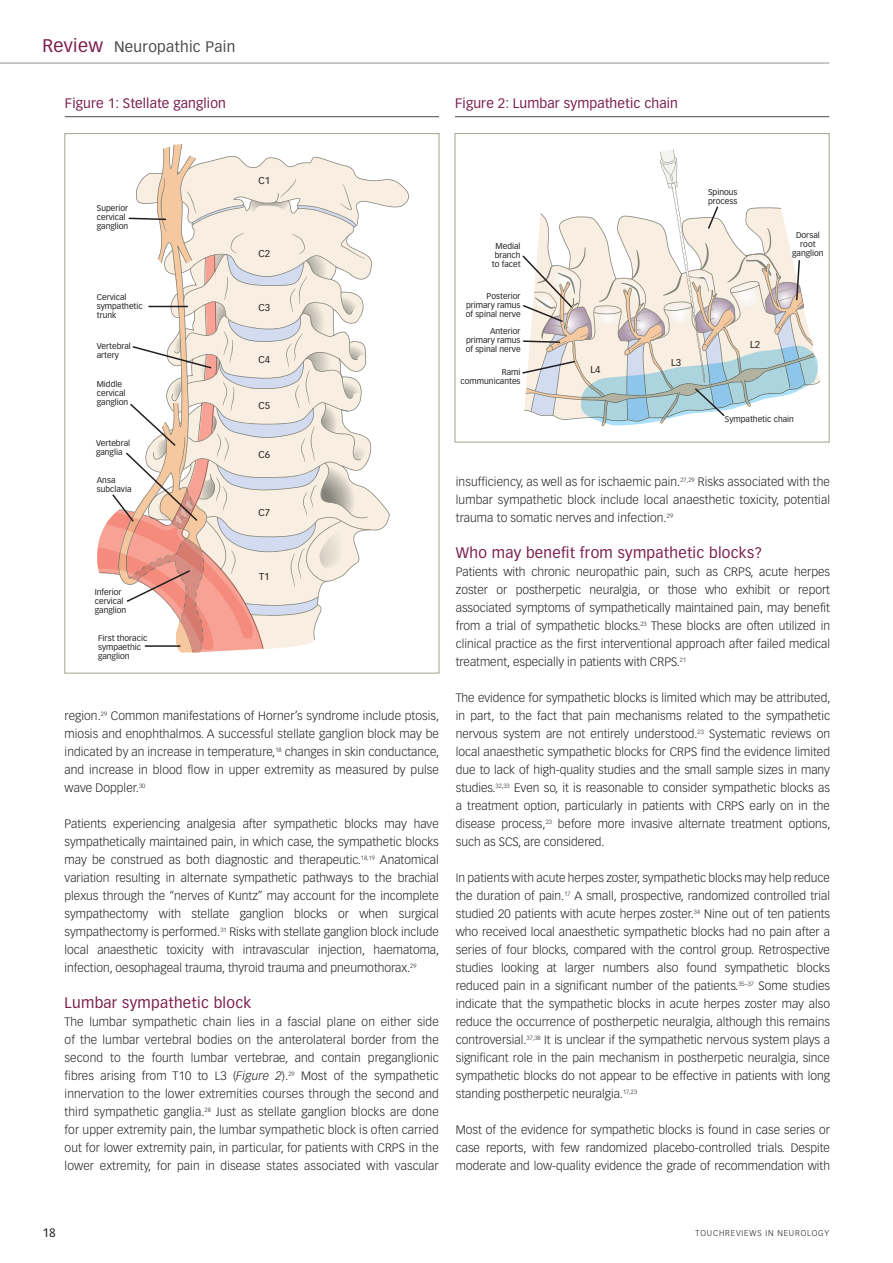
<style>
.page{position:relative;width:893px;height:1263px;background:#fff}
.page>*{position:absolute;margin:0;border:0;box-sizing:border-box;transform-origin:0 0}
.t1{font:15px "Vectora LT Std";letter-spacing:.02em;color:#7b1f4f}
.t2{font:15px "Vectora LT Std";letter-spacing:.02em;color:#4b4c4d}
.t3{font:13.5px "Vectora LT Std";letter-spacing:.01em;color:#7b1f4f}
.t4{font:300 12px/18px "Vectora LT Std";color:#231f20;text-align:justify}
.t5{font:12px "Vectora LT Std";color:#231f20}
.t6{font:9.75px "Vectora LT Std";color:#231f20}
.t7{font:8.25px/9px "Vectora LT Std";color:#231f20}
.t8{font:300 8.25px "Vectora LT Std";letter-spacing:.1em;color:#231f20}
.s1{font-size:18px;color:#7b1f4f}
.s2{font-style:italic}
</style>
<div class="page">
<hr style="left:0;top:63px;width:829px;height:1px;background:#231f20">
<hr style="left:65px;top:116px;width:374px;height:1px;background:#4b4c4d">
<hr style="left:455px;top:116px;width:374px;height:1px;background:#4b4c4d">
<svg style="left:372px;top:179px;width:37px;height:352px"></svg>
<svg style="left:97px;top:144px;width:275px;height:509px"></svg>
<hr style="left:145px;top:645px;width:36px;height:2px;background:#231f20">
<svg style="left:522px;top:149px;width:298px;height:277px"></svg>
<div style="left:455px;top:133px;width:374px;height:309px;border:1px solid #a3a392"></div>
<p class="t2" style="left:43px;top:38px;width:194px"><span class="s1">Review</span> Neuropathic Pain</p>
<p class="t3" style="left:65px;top:95px;width:163px">Figure 1: Stellate ganglion</p>
<p class="t3" style="left:455px;top:95px;width:225px">Figure 2: Lumbar sympathetic chain</p>
<p class="t7" style="left:97px;top:204px;width:33px">Superior cervical ganglion</p>
<p class="t7" style="left:97px;top:293px;width:47px">Cervical sympathetic trunk</p>
<p class="t7" style="left:97px;top:342px;width:36px">Vertebral artery</p>
<p class="t7" style="left:97px;top:380px;width:33px">Middle cervical ganglion</p>
<p class="t7" style="left:96px;top:438px;width:36px">Vertebral ganglia</p>
<p class="t7" style="left:97px;top:476px;width:36px">Ansa subclavia</p>
<p class="t7" style="left:95px;top:587px;width:33px">Inferior cervical ganglion</p>
<p class="t7" style="left:98px;top:634px;width:51px">First thoracic sympaethic ganglion</p>
<p class="t6" style="left:259px;top:175px;width:13px">C1</p>
<p class="t6" style="left:259px;top:247px;width:13px">C2</p>
<p class="t6" style="left:259px;top:302px;width:13px">C3</p>
<p class="t6" style="left:259px;top:354px;width:13px">C4</p>
<p class="t6" style="left:259px;top:400px;width:13px">C5</p>
<p class="t6" style="left:259px;top:449px;width:13px">C6</p>
<p class="t6" style="left:259px;top:507px;width:13px">C7</p>
<p class="t6" style="left:259px;top:571px;width:12px">T1</p>
<p class="t4" style="left:65px;top:707px;width:376px">region.<sup>29</sup> Common manifestations of Horner’s syndrome include ptosis, miosis and enophthalmos. A successful stellate ganglion block may be indicated by an increase in temperature,<sup>18</sup> changes in skin conductance, and increase in blood flow in upper extremity as measured by pulse wave Doppler.<sup>30</sup></p>
<p class="t4" style="left:65px;top:815px;width:376px">Patients experiencing analgesia after sympathetic blocks may have sympathetically maintained pain, in which case, the sympathetic blocks may be construed as both diagnostic and therapeutic.<sup>18,19</sup> Anatomical variation resulting in alternate sympathetic pathways to the brachial plexus through the “nerves of Kuntz” may account for the incomplete sympathectomy with stellate ganglion blocks or when surgical sympathectomy is performed.<sup>31</sup> Risks with stellate ganglion block include local anaesthetic toxicity with intravascular injection, haematoma, infection, oesophageal trauma, thyroid trauma and pneumothorax.<sup>29</sup></p>
<p class="t1" style="left:65px;top:994px;width:188px">Lumbar sympathetic block</p>
<p class="t4" style="left:65px;top:1013px;width:376px">The lumbar sympathetic chain lies in a fascial plane on either side of the lumbar vertebral bodies on the anterolateral border from the second to the fourth lumbar vertebrae, and contain preganglionic fibres arising from T10 to L3 (<span class="s2">Figure 2</span>).<sup>29</sup> Most of the sympathetic innervation to the lower extremities courses through the second and third sympathetic ganglia.<sup>28</sup> Just as stellate ganglion blocks are done for upper extremity pain, the lumbar sympathetic block is often carried out for lower extremity pain, in particular, for patients with CRPS in the lower extremity, for pain in disease states associated with vascular</p>
<p class="t7" style="left:492px;top:241px;width:30px;text-align:center">Medial branch to facet</p>
<p class="t7" style="left:466px;top:292px;width:56px;text-align:justify;text-indent:21px">Posterior primary ramus of spinal nerve</p>
<p class="t7" style="left:466px;top:326px;width:56px;text-align:justify;text-indent:24px">Anterior primary ramus of spinal nerve</p>
<p class="t7" style="left:460px;top:367px;width:62px;text-align:right">Rami communicantes</p>
<p class="t6" style="left:590px;top:364px;width:12px">L4</p>
<p class="t7" style="left:708px;top:188px;width:31px">Spinous process</p>
<p class="t7" style="left:792px;top:231px;width:33px;text-align:center">Dorsal root ganglion</p>
<p class="t6" style="left:671px;top:356px;width:12px">L3</p>
<p class="t6" style="left:750px;top:338px;width:12px">L2</p>
<p class="t7" style="left:725px;top:415px;width:71px">Sympathetic chain</p>
<p class="t4" style="left:456px;top:473px;width:376px">insufficiency, as well as for ischaemic pain.<sup>27,29</sup> Risks associated with the lumbar sympathetic block include local anaesthetic toxicity, potential trauma to somatic nerves and infection.<sup>29</sup></p>
<p class="t1" style="left:456px;top:544px;width:308px">Who may benefit from sympathetic blocks?</p>
<p class="t4" style="left:456px;top:563px;width:376px">Patients with chronic neuropathic pain, such as CRPS, acute herpes zoster or postherpetic neuralgia, or those who exhibit or report associated symptoms of sympathetically maintained pain, may benefit from a trial of sympathetic blocks.<sup>23</sup> These blocks are often utilized in clinical practice as the first interventional approach after failed medical treatment, especially in patients with CRPS.<sup>21</sup></p>
<p class="t4" style="left:456px;top:689px;width:376px">The evidence for sympathetic blocks is limited which may be attributed, in part, to the fact that pain mechanisms related to the sympathetic nervous system are not entirely understood.<sup>23</sup> Systematic reviews on local anaesthetic sympathetic blocks for CRPS find the evidence limited due to lack of high-quality studies and the small sample sizes in many studies.<sup>32,33</sup> Even so, it is reasonable to consider sympathetic blocks as a treatment option, particularly in patients with CRPS early on in the disease process,<sup>23</sup> before more invasive alternate treatment options, such as SCS, are considered.</p>
<p class="t4" style="left:456px;top:869px;width:376px">In patients with acute herpes zoster, sympathetic blocks may help reduce the duration of pain.<sup>17</sup> A small, prospective, randomized controlled trial studied 20 patients with acute herpes zoster.<sup>34</sup> Nine out of ten patients who received local anaesthetic sympathetic blocks had no pain after a series of four blocks, compared with the control group. Retrospective studies looking at larger numbers also found sympathetic blocks reduced pain in a significant number of the patients.<sup>35–37</sup> Some studies indicate that the sympathetic blocks in acute herpes zoster may also reduce the occurrence of postherpetic neuralgia, although this remains controversial.<sup>37,38</sup> It is unclear if the sympathetic nervous system plays a significant role in the pain mechanism in postherpetic neuralgia, since sympathetic blocks do not appear to be effective in patients with long standing postherpetic neuralgia.<sup>17,23</sup></p>
<p class="t4" style="left:456px;top:1121px;width:376px">Most of the evidence for sympathetic blocks is found in case series or case reports, with few randomized placebo-controlled trials. Despite moderate and low-quality evidence the grade of recommendation with</p>
<p class="t5" style="left:43px;top:1226px;width:15px">18</p>
<p class="t8" style="left:695px;top:1228px;width:135px">TOUCHREVIEWS IN NEUROLOGY</p>
</div>
